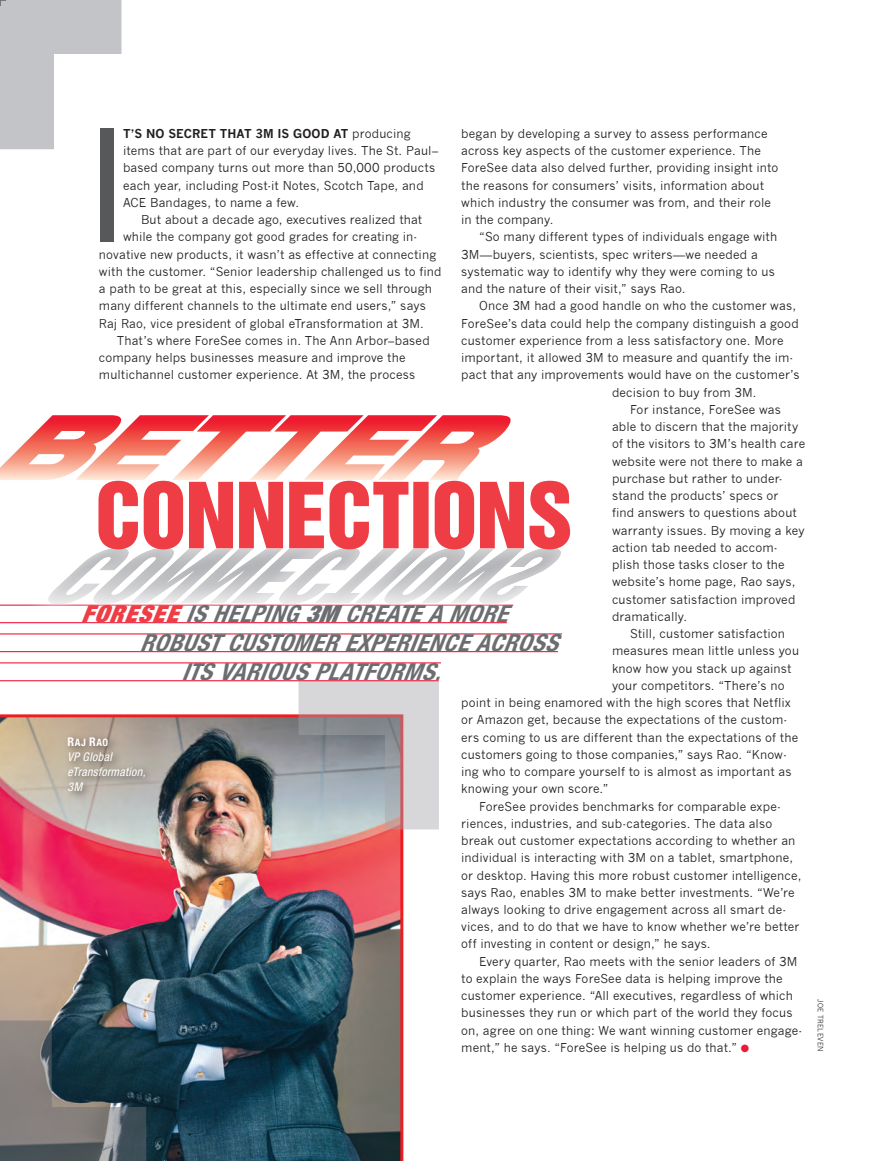
<style>
.page{position:relative;width:891px;height:1161px;background:#fff}
.page>*{position:absolute;margin:0;border:0;box-sizing:border-box;transform-origin:0 0}
.F-Body_Copy___Indent{font:condensed 158.4px "Helvetica Neue LT Pro";color:#57585a}
.Subhead{font:italic 700 condensed 23.55px "Helvetica Neue LT Pro";letter-spacing:.03em;color:#6c6d70}
.F-Body_Copy___Indent-2{font:12px/17.2px "News Gothic";letter-spacing:.01em;color:#231f20}
.t1{font:italic condensed 12px/15px "Helvetica Neue LT Pro";letter-spacing:.025em;color:#fff}
.t2{font:10.2px "Helvetica Neue LT Pro Bd Cn SC850";color:#fff}
.Credit{font:300 7.5px "News Gothic BT";letter-spacing:.02em;color:#231f20}
.s1{font-weight:700}
.s2{color:#ed1a3a}
.s3{font-weight:900;color:#ee3d44}
.s4{font-family:"Helvetica Neue LT Std";font-weight:900}
.s5{font-size:21px}
.s6{font-size:12px}
</style>
<div class="page">
<svg style="left:0;top:0;width:122px;height:150px"></svg>
<img style="left:0;top:714px;width:403px;height:305px">
<svg style="left:297px;top:681px;width:142px;height:162px;background:#b9b6ba"></svg>
<svg style="left:0;top:1019px;width:404px;height:142px;background:#3e535c"></svg>
<div style="left:63px;top:733px;width:92px;height:69px;background:#231f20;opacity:.75"></div>
<hr style="left:0;top:605px;width:513px;height:1px;background:#ed1a3a">
<hr style="left:0;top:662px;width:441px;height:1px;background:#ed1a3a">
<hr style="left:0;top:680px;width:439px;height:1px;background:#ed1a3a">
<hr style="left:0;top:633px;width:562px;height:1px;background:#ed1a3a">
<hr style="left:0;top:622px;width:507px;height:1px;background:#ed1a3a">
<hr style="left:0;top:651px;width:558px;height:1px;background:#ed1a3a">
<svg style="left:10px;top:604px;width:504px;height:2px"></svg>
<svg style="left:0;top:415px;width:571px;height:189px"></svg>
<p class="F-Body_Copy___Indent" style="left:91px;top:92px;width:34px">I</p>
<p class="F-Body_Copy___Indent-2" style="left:123px;top:125px;width:317px"><span class="s1">T’S NO SECRET THAT 3M IS GOOD AT</span> producing items that are part of our everyday lives. The St. Paul– based company turns out more than 50,000 products each year, including Post-it Notes, Scotch Tape, and ACE Bandages, to name a few.</p>
<p class="F-Body_Copy___Indent-2" style="left:461px;top:125px;width:319px">began by developing a survey to assess performance across key aspects of the customer experience. The ForeSee data also delved further, providing insight into the reasons for consumers’ visits, information about which industry the consumer was from, and their role in the company.</p>
<p class="F-Body_Copy___Indent-2" style="left:461px;top:229px;width:318px;text-indent:18px">“So many different types of individuals engage with 3M—buyers, scientists, spec writers—we needed a systematic way to identify why they were coming to us and the nature of their visit,” says Rao.</p>
<p class="F-Body_Copy___Indent-2" style="left:479px;top:298px;width:318px">Once 3M had a good handle on who the customer was,</p>
<p class="F-Body_Copy___Indent-2" style="left:461px;top:315px;width:339px">ForeSee’s data could help the company distinguish a good</p>
<p class="F-Body_Copy___Indent-2" style="left:461px;top:332px;width:324px">customer experience from a less satisfactory one. More</p>
<p class="F-Body_Copy___Indent-2" style="left:461px;top:349px;width:334px">important, it allowed 3M to measure and quantify the im-</p>
<p class="F-Body_Copy___Indent-2" style="left:461px;top:367px;width:340px">pact that any improvements would have on the customer’s</p>
<p class="F-Body_Copy___Indent-2" style="left:612px;top:384px;width:146px">decision to buy from 3M.</p>
<p class="F-Body_Copy___Indent-2" style="left:612px;top:401px;width:195px;text-indent:18px">For instance, ForeSee was able to discern that the majority of the visitors to 3M’s health care website were not there to make a purchase but rather to under&shy;stand the products’ specs or<br>find answers to questions about warranty issues. By moving a key action tab needed to accom&shy;plish those tasks closer to the website’s home page, Rao says, customer satisfaction improved dramatically.</p>
<p class="F-Body_Copy___Indent-2" style="left:630px;top:625px;width:157px">Still, customer satisfaction</p>
<p class="F-Body_Copy___Indent-2" style="left:612px;top:642px;width:189px">measures mean little unless you</p>
<p class="F-Body_Copy___Indent-2" style="left:612px;top:660px;width:181px">know how you stack up against</p>
<p class="F-Body_Copy___Indent-2" style="left:612px;top:677px;width:174px">your competitors. “There’s no</p>
<p class="F-Body_Copy___Indent-2" style="left:461px;top:694px;width:331px">point in being enamored with the high scores that Netflix</p>
<p class="F-Body_Copy___Indent-2" style="left:461px;top:711px;width:328px">or Amazon get, because the expectations of the custom-</p>
<p class="F-Body_Copy___Indent-2" style="left:461px;top:729px;width:338px">ers coming to us are different than the expectations of the</p>
<p class="F-Body_Copy___Indent-2" style="left:461px;top:746px;width:327px">customers going to those companies,” says Rao. “Know-</p>
<p class="F-Body_Copy___Indent-2" style="left:461px;top:763px;width:332px">ing who to compare yourself to is almost as important as</p>
<p class="F-Body_Copy___Indent-2" style="left:461px;top:780px;width:149px">knowing your own score.”</p>
<p class="F-Body_Copy___Indent-2" style="left:461px;top:798px;width:342px;text-indent:18px">ForeSee provides benchmarks for comparable expe&shy;riences, industries, and sub-categories. The data also break out customer expectations according to whether an individual is interacting with 3M on a tablet, smartphone, or desktop. Having this more robust customer intelligence, says Rao, enables 3M to make better investments. “We’re always looking to drive engagement across all smart de&shy;vices, and to do that we have to know whether we’re better off investing in content or design,” he says.</p>
<p class="F-Body_Copy___Indent-2" style="left:461px;top:953px;width:343px;text-indent:18px">Every quarter, Rao meets with the senior leaders of 3M to explain the ways ForeSee data is helping improve the customer experience. “All executives, regardless of which businesses they run or which part of the world they focus on, agree on one thing: We want winning customer engage&shy;ment,” he says. “ForeSee is helping us do that.” <span class="s2">●</span></p>
<p class="F-Body_Copy___Indent-2" style="left:141px;top:211px;width:283px">But about a decade ago, executives realized that</p>
<p class="F-Body_Copy___Indent-2" style="left:123px;top:229px;width:296px">while the company got good grades for creating in-</p>
<p class="F-Body_Copy___Indent-2" style="left:99px;top:246px;width:339px">novative new products, it wasn’t as effective at connecting</p>
<p class="F-Body_Copy___Indent-2" style="left:99px;top:263px;width:344px">with the customer. “Senior leadership challenged us to find</p>
<p class="F-Body_Copy___Indent-2" style="left:99px;top:280px;width:334px">a path to be great at this, especially since we sell through</p>
<p class="F-Body_Copy___Indent-2" style="left:99px;top:298px;width:328px">many different channels to the ultimate end users,” says</p>
<p class="F-Body_Copy___Indent-2" style="left:99px;top:315px;width:326px">Raj Rao, vice president of global eTransformation at 3M.</p>
<p class="F-Body_Copy___Indent-2" style="left:99px;top:332px;width:332px;text-indent:18px">That’s where ForeSee comes in. The Ann Arbor–based company helps businesses measure and improve the multichannel customer experience. At 3M, the process</p>
<p class="Subhead" style="left:81px;top:600px;width:428px"><span class="s3">FORESEE</span> IS HELPING <span class="s4">3M</span> CREATE A MORE</p>
<p class="Subhead" style="left:140px;top:629px;width:419px">ROBUST CUSTOMER EXPERIENCE ACROSS</p>
<p class="Subhead" style="left:182px;top:658px;width:265px">ITS VARIOUS PLATFORMS<span class="s5">.</span></p>
<p class="t2" style="left:68px;top:736px;width:42px"><span class="s6">R</span>AJ <span class="s6">R</span>AO</p>
<p class="t1" style="left:68px;top:749px;width:80px">VP Global eTransformation,<br>3M</p>
<p class="Credit" style="left:825px;top:999px;width:54px;rotate:90deg">JOE TRELEVEN</p>
</div>
